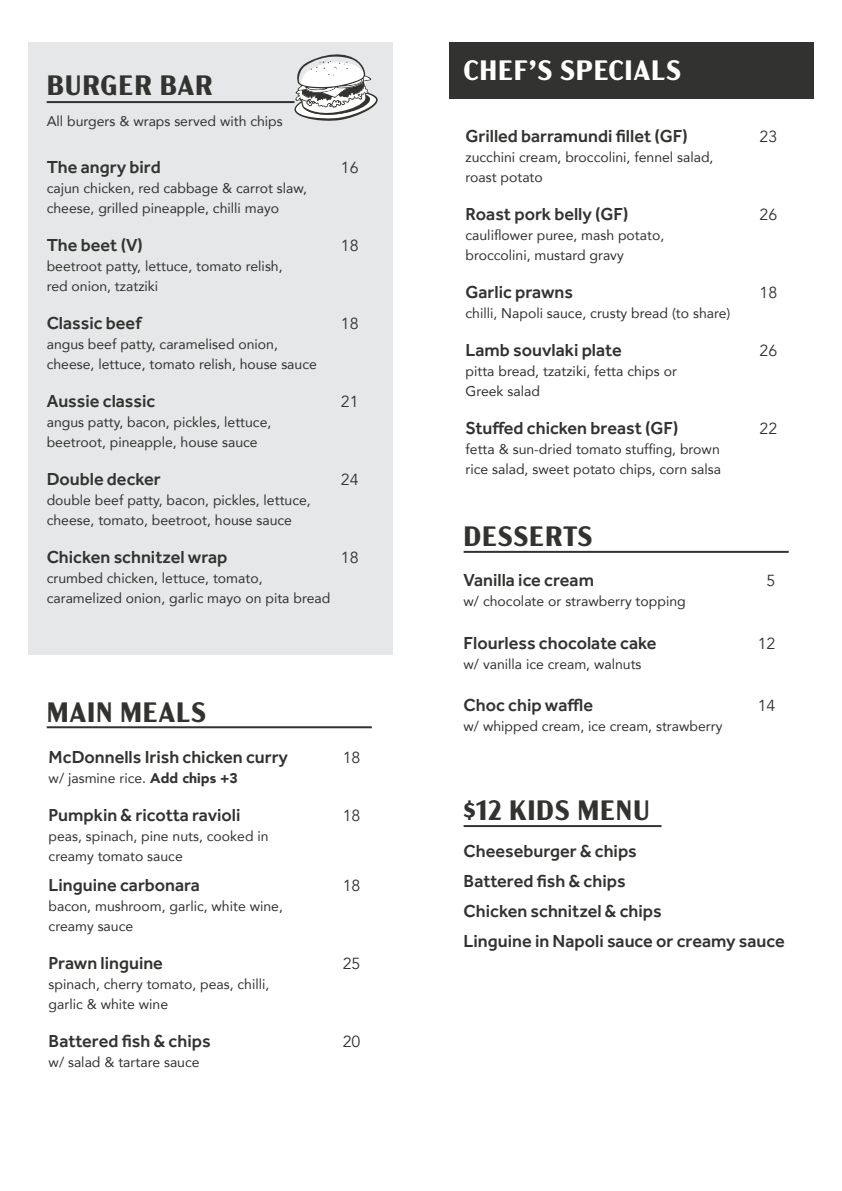
<style>
.page{position:relative;width:842px;height:1191px;background:#fff}
.page>*{position:absolute;margin:0;border:0;box-sizing:border-box;transform-origin:0 0}
.t1{font:700 28px "Acme Gothic";letter-spacing:.025em;color:#323230}
.t2{font:700 28px "Acme Gothic";letter-spacing:.025em;color:#fff}
.t3{font:500 18px/30px "Effra";color:#323230}
.t4{font:16px "Avenir";color:#323230}
.t5{font:14px/20px "Avenir";color:#323230}
.s1{font-weight:900}
</style>
<div class="page">
<div style="left:28px;top:43px;width:365px;height:612px;background:#e6e7e8"></div>
<svg style="left:289px;top:54px;width:89px;height:67px"></svg>
<hr style="left:47px;top:101px;width:247px;height:2px;background:#323230">
<hr style="left:47px;top:726px;width:325px;height:2px;background:#323230">
<hr style="left:464px;top:551px;width:325px;height:2px;background:#323230">
<hr style="left:464px;top:825px;width:197px;height:2px;background:#323230">
<div style="left:449px;top:43px;width:365px;height:56px;background:#323230"></div>
<h1 class="t1" style="left:47px;top:65px;width:168px">BURGER BAR</h1>
<p class="t5" style="left:47px;top:110px;width:238px">All burgers &amp; wraps served with chips</p>
<p class="t3" style="left:47px;top:152px;width:115px">The angry bird</p>
<p class="t4" style="left:341px;top:158px;width:19px">16</p>
<p class="t5" style="left:47px;top:178px;width:262px">cajun chicken, red cabbage &amp; carrot slaw, cheese, grilled pineapple, chilli mayo</p>
<p class="t3" style="left:47px;top:230px;width:98px">The beet (V)</p>
<p class="t4" style="left:341px;top:236px;width:19px">18</p>
<p class="t5" style="left:47px;top:256px;width:237px">beetroot patty, lettuce, tomato relish, red onion, tzatziki</p>
<p class="t3" style="left:47px;top:308px;width:96px">Classic beef</p>
<p class="t4" style="left:341px;top:314px;width:19px">18</p>
<p class="t5" style="left:47px;top:334px;width:272px">angus beef patty, caramelised onion, cheese, lettuce, tomato relish, house sauce</p>
<p class="t3" style="left:47px;top:386px;width:110px">Aussie classic</p>
<p class="t4" style="left:341px;top:392px;width:19px">21</p>
<p class="t5" style="left:47px;top:412px;width:226px">angus patty, bacon, pickles, lettuce, beetroot, pineapple, house sauce</p>
<p class="t3" style="left:47px;top:464px;width:116px">Double decker</p>
<p class="t4" style="left:341px;top:470px;width:19px">24</p>
<p class="t5" style="left:47px;top:490px;width:266px">double beef patty, bacon, pickles, lettuce, cheese, tomato, beetroot, house sauce</p>
<p class="t3" style="left:47px;top:542px;width:182px">Chicken schnitzel wrap</p>
<p class="t4" style="left:341px;top:548px;width:19px">18</p>
<p class="t5" style="left:47px;top:568px;width:285px">crumbed chicken, lettuce, tomato, caramelized onion, garlic mayo on pita bread</p>
<h1 class="t1" style="left:47px;top:691px;width:161px">MAIN MEALS</h1>
<p class="t3" style="left:49px;top:741px;width:241px">McDonnells Irish chicken curry</p>
<p class="t4" style="left:343px;top:747px;width:19px">18</p>
<p class="t5" style="left:49px;top:767px;width:191px">w/ jasmine rice. <span class="s1">Add chips +3</span></p>
<p class="t3" style="left:49px;top:799px;width:193px">Pumpkin &amp; ricotta ravioli</p>
<p class="t4" style="left:343px;top:805px;width:19px">18</p>
<p class="t5" style="left:49px;top:825px;width:221px">peas, spinach, pine nuts, cooked in creamy tomato sauce</p>
<p class="t3" style="left:49px;top:869px;width:153px">Linguine carbonara</p>
<p class="t4" style="left:343px;top:875px;width:19px">18</p>
<p class="t5" style="left:49px;top:895px;width:236px">bacon, mushroom, garlic, white wine, creamy sauce</p>
<p class="t3" style="left:49px;top:947px;width:116px">Prawn linguine</p>
<p class="t4" style="left:343px;top:953px;width:19px">25</p>
<p class="t5" style="left:49px;top:973px;width:222px">spinach, cherry tomato, peas, chilli, garlic &amp; white wine</p>
<p class="t3" style="left:49px;top:1025px;width:164px">Battered fish &amp; chips</p>
<p class="t4" style="left:343px;top:1031px;width:19px">20</p>
<p class="t5" style="left:49px;top:1051px;width:152px">w/ salad &amp; tartare sauce</p>
<h1 class="t2" style="left:464px;top:50px;width:219px">CHEF’S SPECIALS</h1>
<p class="t3" style="left:465px;top:121px;width:224px">Grilled barramundi fillet (GF)</p>
<p class="t4" style="left:759px;top:127px;width:19px">23</p>
<p class="t5" style="left:465px;top:147px;width:249px">zucchini cream, broccolini, fennel salad, roast potato</p>
<p class="t3" style="left:465px;top:199px;width:165px">Roast pork belly (GF)</p>
<p class="t4" style="left:759px;top:205px;width:19px">26</p>
<p class="t5" style="left:465px;top:225px;width:200px">cauliflower puree, mash potato, broccolini, mustard gravy</p>
<p class="t3" style="left:465px;top:277px;width:109px">Garlic prawns</p>
<p class="t4" style="left:759px;top:283px;width:19px">18</p>
<p class="t5" style="left:465px;top:303px;width:266px">chilli, Napoli sauce, crusty bread (to share)</p>
<p class="t3" style="left:465px;top:335px;width:158px">Lamb souvlaki plate</p>
<p class="t4" style="left:759px;top:341px;width:19px">26</p>
<p class="t5" style="left:465px;top:361px;width:213px">pitta bread, tzatziki, fetta chips or<br>Greek salad</p>
<p class="t3" style="left:465px;top:413px;width:214px">Stuffed chicken breast (GF)</p>
<p class="t4" style="left:759px;top:419px;width:19px">22</p>
<p class="t5" style="left:465px;top:439px;width:257px">fetta &amp; sun-dried tomato stuffing, brown rice salad, sweet potato chips, corn salsa</p>
<h1 class="t1" style="left:464px;top:515px;width:130px">DESSERTS</h1>
<p class="t3" style="left:464px;top:565px;width:132px">Vanilla ice cream</p>
<p class="t4" style="left:766px;top:571px;width:10px">5</p>
<p class="t5" style="left:464px;top:591px;width:224px">w/ chocolate or strawberry topping</p>
<p class="t3" style="left:464px;top:627px;width:194px">Flourless chocolate cake</p>
<p class="t4" style="left:758px;top:633px;width:19px">12</p>
<p class="t5" style="left:464px;top:653px;width:179px">w/ vanilla ice cream, walnuts</p>
<p class="t3" style="left:464px;top:689px;width:131px">Choc chip waffle</p>
<p class="t4" style="left:758px;top:695px;width:19px">14</p>
<p class="t5" style="left:464px;top:715px;width:260px">w/ whipped cream, ice cream, strawberry</p>
<h1 class="t1" style="left:464px;top:789px;width:188px">$12 KIDS MENU</h1>
<p class="t3" style="left:464px;top:835px;width:323px">Cheeseburger &amp; chips<br>Battered fish &amp; chips<br>Chicken schnitzel &amp; chips<br>Linguine in Napoli sauce or creamy sauce</p>
</div>
